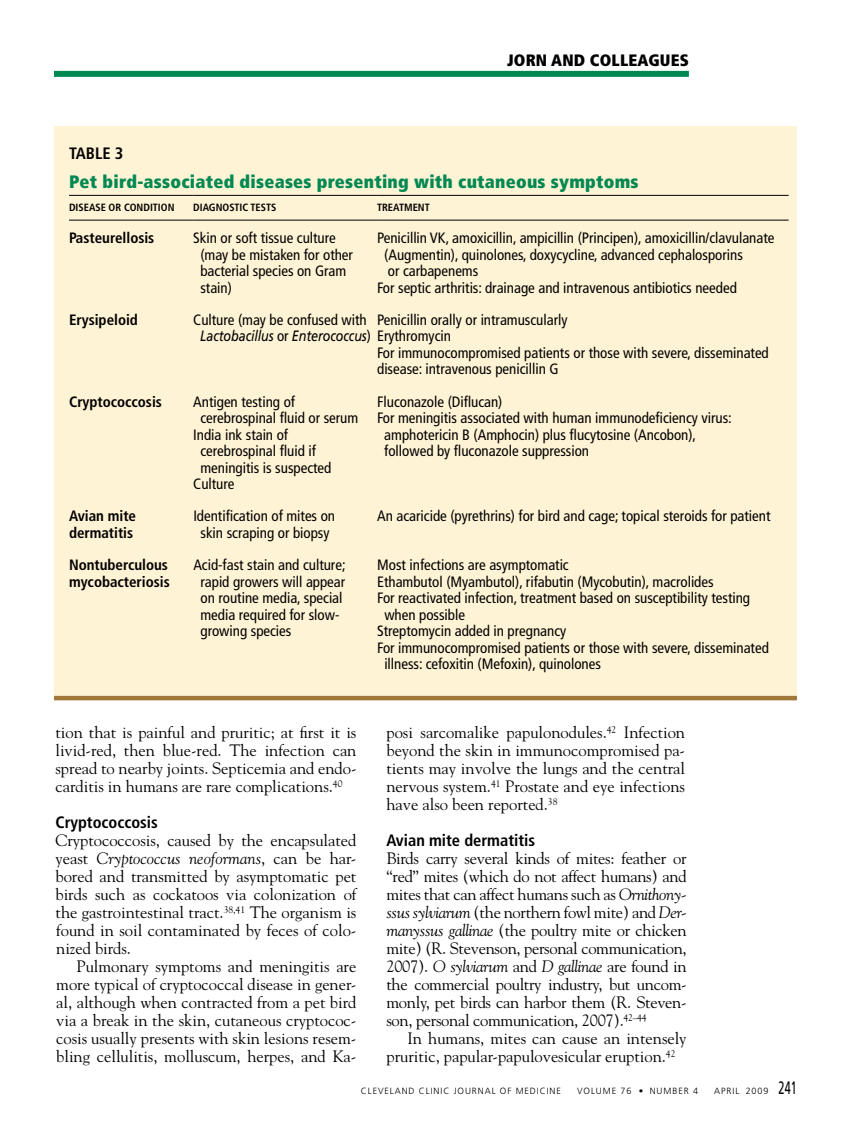
<style>
.page{position:relative;width:851px;height:1134px;background:#fff}
.page>*{position:absolute;margin:0;border:0;box-sizing:border-box;transform-origin:0 0}
.t1{font:900 condensed 18px "Frutiger LT Std";letter-spacing:.015em;color:#008852}
.t2{font:16.5px/18px "Goudy Std";color:#000;text-align:justify}
.t3{font:700 condensed 16.5px "Frutiger LT Std";color:#000}
.t4{font:900 condensed 16.5px "Frutiger LT Std";letter-spacing:.01em;color:#000}
.t5{font:condensed 15px/16.5px "Frutiger LT Std";color:#000}
.t6{font:700 condensed 15px/16.5px "Frutiger LT Std";color:#000}
.t7{font:700 condensed 10.5px "Frutiger LT Std";color:#000}
.t8{font:300 9px "Frutiger LT Std";letter-spacing:.1em;color:#000}
.s1{font-style:italic;font-stretch:normal}
.s2{font-style:italic}
.s3{font-weight:400;font-size:18px}
</style>
<div class="page">
<div style="left:54px;top:126px;width:742px;height:574px;background:#fff3d5"></div>
<hr style="left:69px;top:195px;width:124px;height:1px;background:#000">
<hr style="left:69px;top:220px;width:124px;height:1px;background:#000">
<hr style="left:193px;top:195px;width:184px;height:1px;background:#000">
<hr style="left:193px;top:220px;width:184px;height:1px;background:#000">
<hr style="left:377px;top:195px;width:411px;height:1px;background:#000">
<hr style="left:377px;top:220px;width:411px;height:1px;background:#000">
<hr style="left:54px;top:696px;width:742px;height:4px;background:#a17739">
<div style="left:54px;top:71px;width:634px;height:6px;background:#008852"></div>
<p class="t4" style="left:507px;top:51px;width:183px">Jorn and Colleagues</p>
<p class="t3" style="left:69px;top:144px;width:10px">TABLE</p>
<p class="t3" style="left:115px;top:144px;width:10px">3</p>
<p class="t1" style="left:69px;top:171px;width:571px">Pet bird-associated diseases presenting with cutaneous symptoms</p>
<p class="t7" style="left:69px;top:201px;width:105px">Disease or Condition</p>
<p class="t7" style="left:193px;top:201px;width:83px">Diagnostic Tests</p>
<p class="t7" style="left:377px;top:201px;width:54px">Treatment</p>
<p class="t6" style="left:69px;top:230px;width:87px">Pasteurellosis</p>
<p class="t5" style="left:200px;top:230px;width:154px;text-indent:-7px">Skin or soft tissue culture (may be mistaken for other bacterial species on Gram stain)</p>
<p class="t5" style="left:377px;top:230px;width:399px">Penicillin VK, amoxicillin, ampicillin (Principen), amoxicillin/clavulanate</p>
<p class="t5" style="left:384px;top:246px;width:360px">(Augmentin), quinolones, doxycycline, advanced cephalosporins</p>
<p class="t5" style="left:388px;top:263px;width:92px">or carbapenems</p>
<p class="t5" style="left:377px;top:279px;width:361px">For septic arthritis: drainage and intravenous antibiotics needed</p>
<p class="t6" style="left:69px;top:311px;width:70px">Erysipeloid</p>
<p class="t5" style="left:200px;top:311px;width:252px;text-indent:-7px">Culture (may be confused with<br><span class="s1">Lactobacillus</span> or <span class="s1">Enterococcus</span>) Erythromycin</p>
<p class="t5" style="left:377px;top:311px;width:192px">Penicillin orally or intramuscularly</p>
<p class="t5" style="left:377px;top:344px;width:393px">For immunocompromised patients or those with severe, disseminated disease: intravenous penicillin G</p>
<p class="t6" style="left:69px;top:393px;width:94px">Cryptococcosis</p>
<p class="t5" style="left:193px;top:393px;width:103px">Antigen testing of</p>
<p class="t5" style="left:200px;top:410px;width:159px">cerebrospinal fluid or serum</p>
<p class="t5" style="left:193px;top:426px;width:96px">India ink stain of</p>
<p class="t5" style="left:200px;top:443px;width:117px">cerebrospinal fluid if</p>
<p class="t5" style="left:200px;top:459px;width:132px">meningitis is suspected</p>
<p class="t5" style="left:193px;top:476px;width:43px">Culture</p>
<p class="t5" style="left:377px;top:393px;width:127px">Fluconazole (Diflucan)</p>
<p class="t5" style="left:377px;top:410px;width:356px">For meningitis associated with human immunodeficiency virus:</p>
<p class="t5" style="left:384px;top:426px;width:313px">amphotericin B (Amphocin) plus flucytosine (Ancobon),</p>
<p class="t5" style="left:384px;top:443px;width:206px">followed by fluconazole suppression</p>
<p class="t6" style="left:69px;top:508px;width:69px">Avian mite dermatitis</p>
<p class="t5" style="left:193px;top:508px;width:143px;text-align:center">Identification of mites on skin scraping or biopsy</p>
<p class="t5" style="left:377px;top:508px;width:395px">An acaricide (pyrethrins) for bird and cage; topical steroids for patient</p>
<p class="t6" style="left:69px;top:557px;width:102px">Nontuberculous mycobacteriosis</p>
<p class="t5" style="left:200px;top:557px;width:147px;text-indent:-7px">Acid-fast stain and culture; rapid growers will appear on routine media, special media required for slow&shy;growing species</p>
<p class="t5" style="left:377px;top:557px;width:193px">Most infections are asymptomatic</p>
<p class="t5" style="left:377px;top:573px;width:338px">Ethambutol (Myambutol), rifabutin (Mycobutin), macrolides</p>
<p class="t5" style="left:377px;top:590px;width:374px">For reactivated infection, treatment based on susceptibility testing</p>
<p class="t5" style="left:384px;top:606px;width:82px">when possible</p>
<p class="t5" style="left:377px;top:623px;width:191px">Streptomycin added in pregnancy</p>
<p class="t5" style="left:377px;top:639px;width:393px">For immunocompromised patients or those with severe, disseminated</p>
<p class="t5" style="left:384px;top:656px;width:218px">illness: cefoxitin (Mefoxin), quinolones</p>
<p class="t2" style="left:56px;top:723px;width:302px">tion that is painful and pruritic; at first it is livid-red, then blue-red. The infection can spread to nearby joints. Septicemia and endo&shy;carditis in humans are rare complications.<sup>40</sup></p>
<p class="t3" style="left:56px;top:812px;width:104px">Cryptococcosis</p>
<p class="t2" style="left:56px;top:831px;width:302px">Cryptococcosis, caused by the encapsulated yeast <span class="s2">Cryptococcus neoformans</span>, can be har&shy;bored and transmitted by asymptomatic pet birds such as cockatoos via colonization of the gastrointestinal tract.<sup>38,41</sup> The organism is found in soil contaminated by feces of colo&shy;nized birds.</p>
<p class="t2" style="left:56px;top:957px;width:302px;text-indent:20px">Pulmonary symptoms and meningitis are more typical of cryptococcal disease in gener&shy;al, although when contracted from a pet bird via a break in the skin, cutaneous cryptococ&shy;cosis usually presents with skin lesions resem&shy;bling cellulitis, molluscum, herpes, and Ka-</p>
<p class="t2" style="left:386px;top:723px;width:300px">posi sarcomalike papulonodules.<sup>42</sup> Infection beyond the skin in immunocompromised pa&shy;tients may involve the lungs and the central nervous system.<sup>41</sup> Prostate and eye infections have also been reported.<sup>38</sup></p>
<p class="t3" style="left:386px;top:830px;width:150px">Avian mite dermatitis</p>
<p class="t2" style="left:386px;top:849px;width:302px">Birds carry several kinds of mites: feather or “red” mites (which do not affect humans) and mites that can affect humans such as <span class="s2">Ornithony&shy;ssus sylviarum</span> (the northern fowl mite) and <span class="s2">Der&shy;manyssus gallinae</span> (the poultry mite or chicken mite) (R. Stevenson, personal communication, 2007). <span class="s2">O sylviarum</span> and <span class="s2">D gallinae</span> are found in the commercial poultry industry, but uncom&shy;monly, pet birds can harbor them (R. Steven&shy;son, personal communication, 2007).<sup>42–44</sup></p>
<p class="t2" style="left:386px;top:1029px;width:302px;text-indent:21px">In humans, mites can cause an intensely pruritic, papular-papulovesicular eruption.<sup>42</sup></p>
<p class="t8" style="left:361px;top:1085px;width:202px">CLEVELAND CLINIC JOURNAL OF MEDICINE</p>
<p class="t8" style="left:577px;top:1085px;width:122px">VOLUME 76 • NUMBER 4</p>
<p class="t8" style="left:714px;top:1085px;width:84px">APRIL 2009 <span class="s3">241</span></p>
</div>
